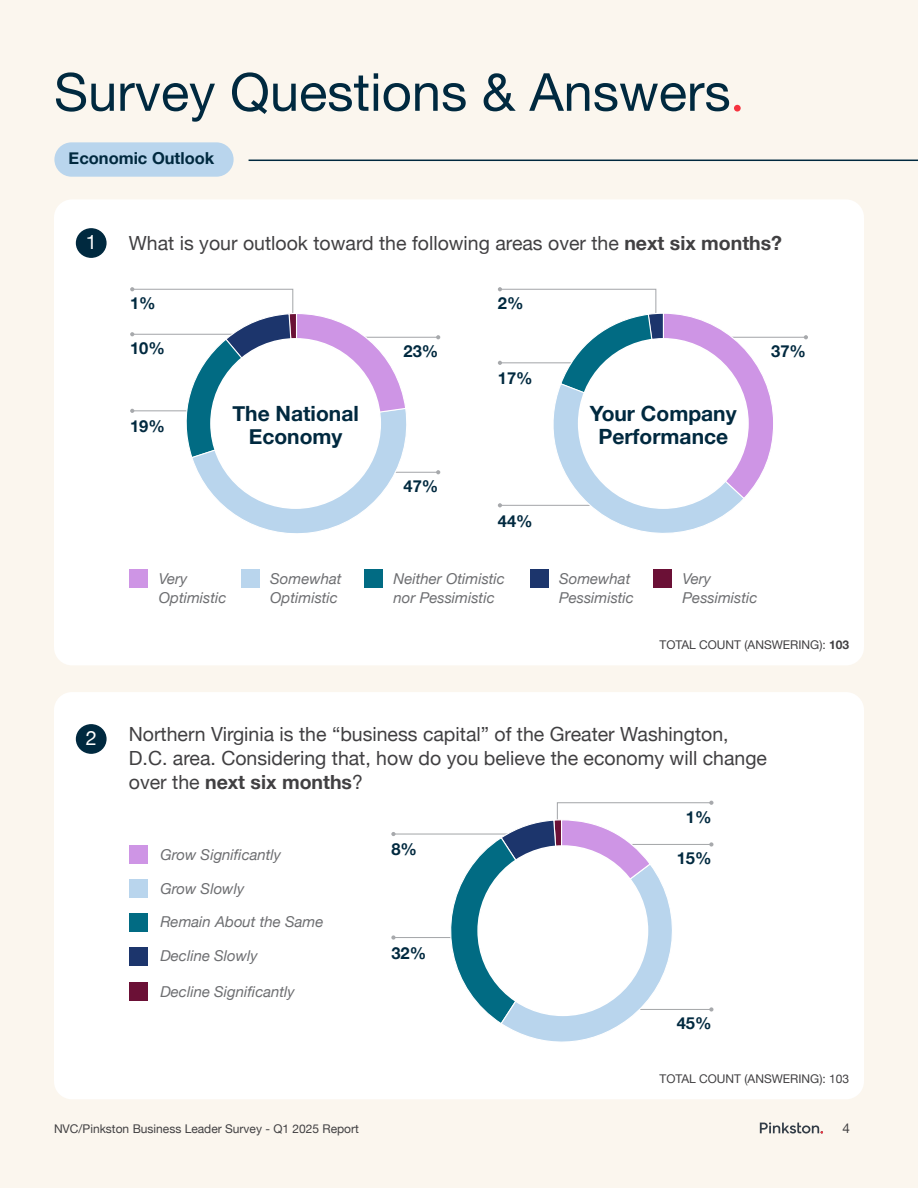
<style>
.page{position:relative;width:918px;height:1188px;background:#fbf6ee}
.page>*{position:absolute;margin:0;border:0;box-sizing:border-box;transform-origin:0 0}
.t1{font:52.5px "Helvetica Neue";color:#00293f}
.t2{font:700 21px/22.5px "Helvetica Neue";color:#00293f;text-align:center}
.t3{font:19.95px "Helvetica Neue";color:#fff}
.t4{font:19.5px/24px "Helvetica Neue";color:#414042}
.t5{font:700 16.5px "Helvetica Neue";color:#00293f}
.t6{font:italic 15px/19.5px "Helvetica Neue";color:#6d6e71}
.t7{font:13.5px "Helvetica Neue";color:#414042}
.t8{font:12px "Helvetica Neue";color:#414042}
.s1{font-family:"Playfair Display";color:#f6333f}
.s2{font-weight:700}
</style>
<div class="page">
<div style="left:54px;top:199px;width:810px;height:466px;background:#fff;border-radius:18px"></div>
<svg style="left:760px;top:1122px;width:63px;height:12px"></svg>
<div style="left:54px;top:142px;width:180px;height:35px;background:#b9d5ed;border-radius:17px"></div>
<div style="left:77px;top:229px;width:29px;height:28px;background:#00293f;border-radius:50%"></div>
<div style="left:76px;top:228px;width:31px;height:30px;border:2px solid #00293f;border-radius:50%"></div>
<hr style="left:249px;top:160px;width:669px;height:1px;background:#00293f">
<div style="left:54px;top:692px;width:810px;height:407px;background:#fff;border-radius:18px"></div>
<div style="left:77px;top:725px;width:29px;height:28px;background:#00293f;border-radius:50%"></div>
<div style="left:76px;top:724px;width:31px;height:30px;border:2px solid #00293f;border-radius:50%"></div>
<div style="left:129px;top:845px;width:19px;height:19px;background:#ce95e5"></div>
<div style="left:129px;top:913px;width:19px;height:19px;background:#016b83"></div>
<div style="left:129px;top:879px;width:19px;height:19px;background:#b9d5ed"></div>
<div style="left:129px;top:947px;width:19px;height:19px;background:#1c356c"></div>
<div style="left:129px;top:982px;width:19px;height:19px;background:#6b1036"></div>
<hr style="left:702px;top:337px;width:104px;height:1px;background:#a7a9ac">
<svg style="left:804px;top:335px;width:4px;height:4px"></svg>
<hr style="left:393px;top:937px;width:104px;height:1px;background:#a7a9ac">
<svg style="left:391px;top:935px;width:5px;height:5px"></svg>
<hr style="left:393px;top:834px;width:138px;height:1px;background:#a7a9ac">
<svg style="left:391px;top:832px;width:5px;height:4px"></svg>
<hr style="left:334px;top:337px;width:104px;height:1px;background:#a7a9ac">
<svg style="left:436px;top:335px;width:4px;height:4px"></svg>
<hr style="left:334px;top:472px;width:104px;height:1px;background:#a7a9ac">
<svg style="left:436px;top:470px;width:4px;height:4px"></svg>
<svg style="left:498px;top:287px;width:277px;height:246px"></svg>
<svg style="left:130px;top:287px;width:284px;height:247px"></svg>
<div style="left:579px;top:339px;width:169px;height:169px;background:#fff;border-radius:50%"></div>
<div style="left:211px;top:339px;width:169px;height:169px;background:#fff;border-radius:50%"></div>
<div style="left:129px;top:569px;width:19px;height:19px;background:#ce95e5"></div>
<div style="left:530px;top:569px;width:19px;height:19px;background:#1c356c"></div>
<div style="left:241px;top:569px;width:19px;height:19px;background:#b9d5ed"></div>
<div style="left:653px;top:569px;width:19px;height:19px;background:#6b1036"></div>
<div style="left:364px;top:569px;width:19px;height:19px;background:#016b83"></div>
<svg style="left:435px;top:801px;width:279px;height:241px"></svg>
<div style="left:478px;top:846px;width:170px;height:169px;background:#fff;border-radius:50%"></div>
<h1 class="t1" style="left:54px;top:54px;width:691px">Survey Questions &amp; Answers<span class="s1">.</span></h1>
<p class="t5" style="left:69px;top:145px;width:147px">Economic Outlook</p>
<p class="t3" style="left:86px;top:228px;width:13px">1</p>
<p class="t4" style="left:129px;top:232px;width:655px">What is your outlook toward the following areas over the <span class="s2">next six months?</span></p>
<p class="t5" style="left:130px;top:290px;width:27px">1%</p>
<p class="t5" style="left:130px;top:335px;width:36px">10%</p>
<p class="t5" style="left:130px;top:413px;width:36px">19%</p>
<p class="t5" style="left:404px;top:338px;width:36px">23%</p>
<p class="t5" style="left:498px;top:290px;width:27px">2%</p>
<p class="t5" style="left:498px;top:365px;width:36px">17%</p>
<p class="t2" style="left:232px;top:403px;width:128px">The National<br>Economy</p>
<p class="t2" style="left:590px;top:403px;width:148px">Your Company<br>Performance</p>
<p class="t5" style="left:404px;top:473px;width:36px">47%</p>
<p class="t5" style="left:498px;top:508px;width:36px">44%</p>
<p class="t5" style="left:771px;top:338px;width:36px">37%</p>
<p class="t6" style="left:159px;top:570px;width:69px">Very<br>Optimistic</p>
<p class="t6" style="left:559px;top:570px;width:76px">Somewhat<br>Pessimistic</p>
<p class="t6" style="left:270px;top:570px;width:73px">Somewhat<br>Optimistic</p>
<p class="t6" style="left:683px;top:570px;width:76px">Very<br>Pessimistic</p>
<p class="t6" style="left:394px;top:570px;width:113px">Neither Otimistic nor Pessimistic</p>
<p class="t3" style="left:86px;top:724px;width:13px">2</p>
<p class="t8" style="left:660px;top:636px;width:191px">TOTAL COUNT (ANSWERING): <span class="s2">103</span></p>
<p class="t4" style="left:129px;top:723px;width:640px">Northern Virginia is the “business capital” of the Greater Washington,<br>D.C. area. Considering that, how do you believe the economy will change over the <span class="s2">next six months</span>?</p>
<p class="t6" style="left:160px;top:846px;width:122px">Grow Significantly</p>
<p class="t6" style="left:160px;top:879px;width:85px">Grow Slowly</p>
<p class="t6" style="left:160px;top:913px;width:165px">Remain About the Same</p>
<p class="t6" style="left:160px;top:947px;width:99px">Decline Slowly</p>
<p class="t6" style="left:160px;top:982px;width:136px">Decline Significantly</p>
<p class="t5" style="left:391px;top:837px;width:27px">8%</p>
<p class="t5" style="left:391px;top:940px;width:36px">32%</p>
<p class="t5" style="left:686px;top:804px;width:27px">1%</p>
<p class="t5" style="left:677px;top:846px;width:36px">15%</p>
<p class="t5" style="left:677px;top:1011px;width:36px">45%</p>
<p class="t8" style="left:660px;top:1070px;width:191px">TOTAL COUNT (ANSWERING): 103</p>
<p class="t8" style="left:54px;top:1120px;width:306px">NVC/Pinkston Business Leader Survey - Q1 2025 Report</p>
<p class="t7" style="left:842px;top:1118px;width:9px">4</p>
</div>
